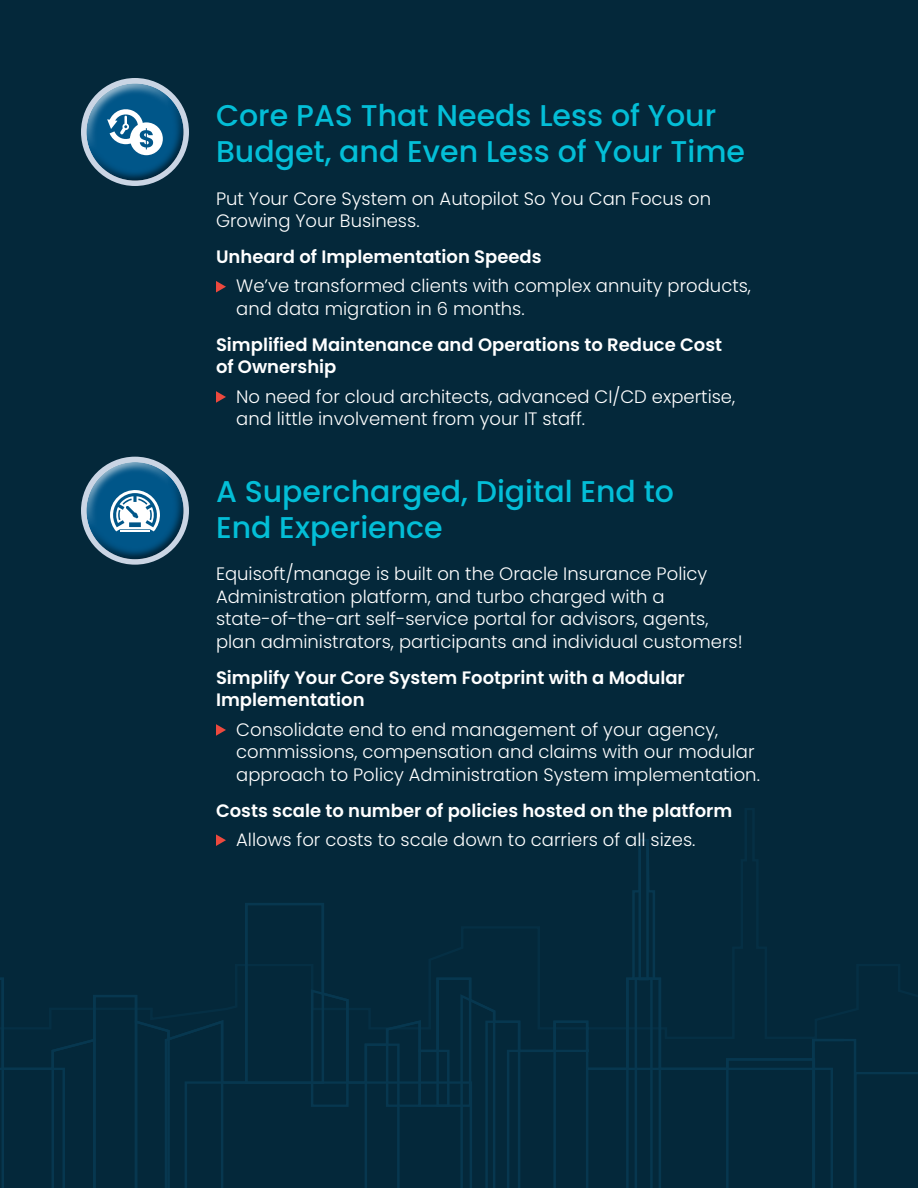
<style>
.page{position:relative;width:918px;height:1188px;background:#04283a}
.page>*{position:absolute;margin:0;border:0;box-sizing:border-box;transform-origin:0 0}
.t1{font:500 30px/36px "Poppins";color:#03bed7}
.t2{font:300 18px/22.5px "Poppins";color:#fff}
.t3{font:600 18px/22.5px "Poppins";color:#fff}
</style>
<div class="page">
<svg style="left:0;top:977px;width:588px;height:211px"></svg>
<svg style="left:588px;top:839px;width:330px;height:349px"></svg>
<div style="left:75px;top:73px;width:108px;height:84px;background:#fff;opacity:.7"></div>
<div style="left:83px;top:96px;width:113px;height:87px;background:#000;opacity:.6"></div>
<svg style="left:107px;top:109px;width:56px;height:46px"></svg>
<svg style="left:216px;top:281px;width:10px;height:11px"></svg>
<svg style="left:216px;top:391px;width:10px;height:12px"></svg>
<svg style="left:216px;top:724px;width:10px;height:12px"></svg>
<svg style="left:216px;top:834px;width:10px;height:12px"></svg>
<div style="left:75px;top:452px;width:108px;height:83px;background:#fff;opacity:.7"></div>
<div style="left:83px;top:474px;width:113px;height:87px;background:#000;opacity:.6"></div>
<hr style="left:120px;top:531px;width:30px;height:1px;background:#fff">
<svg style="left:110px;top:489px;width:50px;height:42px"></svg>
<h1 class="t1" style="left:216px;top:98px;width:531px">Core PAS That Needs Less of Your<br>Budget, and Even Less of Your Time</h1>
<p class="t2" style="left:216px;top:187px;width:497px">Put Your Core System on Autopilot So You Can Focus on<br>Growing Your Business.</p>
<p class="t3" style="left:216px;top:246px;width:327px">Unheard of Implementation Speeds</p>
<p class="t2" style="left:236px;top:275px;width:516px">We’ve transformed clients with complex annuity products, and data migration in 6 months.</p>
<p class="t3" style="left:216px;top:334px;width:508px">Simplified Maintenance and Operations to Reduce Cost of Ownership</p>
<p class="t2" style="left:236px;top:385px;width:501px">No need for cloud architects, advanced CI/CD expertise, and little involvement from your IT staff.</p>
<h1 class="t1" style="left:216px;top:473px;width:460px">A Supercharged, Digital End to<br>End Experience</h1>
<p class="t2" style="left:216px;top:563px;width:528px">Equisoft/manage is built on the Oracle Insurance Policy Administration platform, and turbo charged with a state-of-the-art self-service portal for advisors, agents, plan administrators, participants and individual customers!</p>
<p class="t3" style="left:216px;top:667px;width:470px">Simplify Your Core System Footprint with a Modular<br>Implementation</p>
<p class="t2" style="left:236px;top:718px;width:525px">Consolidate end to end management of your agency, commissions, compensation and claims with our modular approach to Policy Administration System implementation.</p>
<p class="t3" style="left:216px;top:799px;width:518px">Costs scale to number of policies hosted on the platform</p>
<p class="t2" style="left:236px;top:829px;width:461px">Allows for costs to scale down to carriers of all sizes.</p>
</div>
